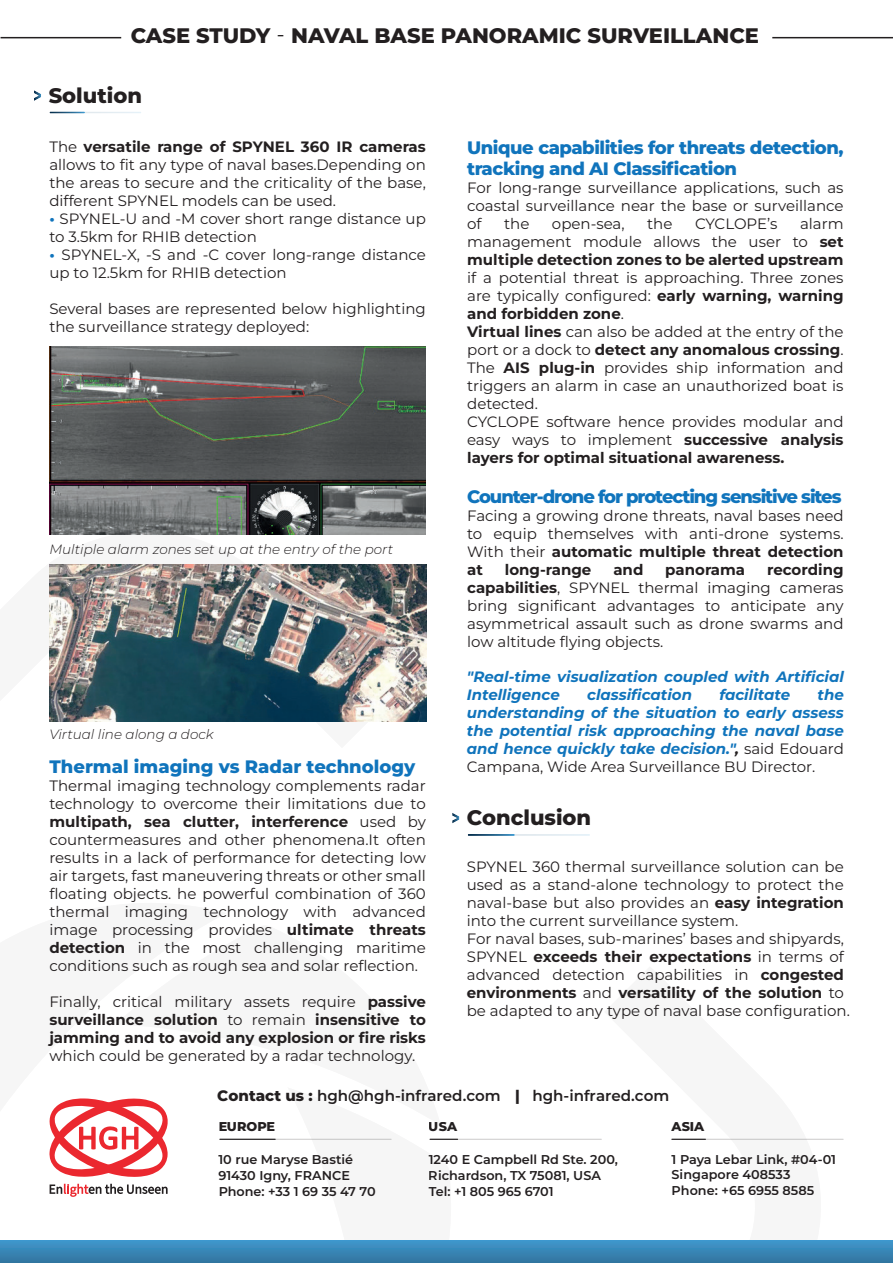
<style>
.page{position:relative;width:893px;height:1263px;background:#fff}
.page>*{position:absolute;margin:0;border:0;box-sizing:border-box;transform-origin:0 0}
.t1{font:800 21px "Montserrat";color:#231f20}
.t2{font:800 18px/21.6px "Montserrat";letter-spacing:-.025em;color:#1074bc}
.t3{font:800 18px "Montserrat";letter-spacing:-.06em;color:#1074bc}
.t4{font:800 18px "Montserrat";color:#1074bc}
.t5{font:600 15.15px "Montserrat";color:#231f20}
.t6{font:15px/18px "Montserrat";color:#231f20}
.t7{font:italic 700 15px/18px "Montserrat";color:#1074bc}
.t8{font:700 15px/18px "Montserrat";color:#231f20;text-align:justify}
.t9{font:italic 300 13.5px "Montserrat";color:#231f20}
.t10{font:600 12.75px/16.2px "Montserrat";color:#231f20}
.t11{font:800 12.75px "Montserrat";color:#231f20}
.s1{font-weight:400}
.s2{font-weight:700}
.s3{font-weight:700;color:#1074bc}
.s4{color:#231f20}
.s5{font-weight:400;font-style:normal;color:#231f20}
.s6{font-weight:800}
</style>
<div class="page">
<svg style="left:0;top:1240px;width:893px;height:23px;background:#3885b5"></svg>
<svg style="left:50px;top:112px;width:35px;height:1px"></svg>
<svg style="left:34px;top:90px;width:7px;height:11px"></svg>
<svg style="left:468px;top:834px;width:47px;height:2px"></svg>
<svg style="left:452px;top:813px;width:7px;height:10px"></svg>
<hr style="left:219px;top:1139px;width:173px;height:1px;background:#231f20">
<hr style="left:430px;top:1139px;width:172px;height:1px;background:#231f20">
<svg style="left:287px;top:1138px;width:171px;height:125px"></svg>
<hr style="left:671px;top:1139px;width:173px;height:1px;background:#231f20">
<svg style="left:49px;top:1098px;width:119px;height:79px"></svg>
<svg style="left:50px;top:1184px;width:118px;height:13px"></svg>
<hr style="left:772px;top:37px;width:121px;height:1px;background:#231f20">
<hr style="left:1px;top:37px;width:120px;height:1px;background:#231f20">
<img style="left:49px;top:346px;width:376px;height:189px">
<img style="left:49px;top:565px;width:377px;height:156px">
<h1 class="t1" style="left:131px;top:27px;width:630px">CASE STUDY <span class="s1">-</span> NAVAL BASE PANORAMIC SURVEILLANCE</h1>
<h1 class="t1" style="left:49px;top:86px;width:95px">Solution</h1>
<p class="t6" style="left:49px;top:138px;width:378px">The <span class="s2">versatile range of SPYNEL 360 IR cameras </span>allows to fit any type of naval bases.Depending on the areas to secure and the criticality of the base, different SPYNEL models can be used.<br><span class="s3">ï</span> SPYNEL-U and -M cover short range distance up to 3.5km for RHIB detection<br><span class="s3">ï</span> SPYNEL-X, -S and -C cover long-range distance up to 12.5km for RHIB detection</p>
<p class="t6" style="left:49px;top:300px;width:378px">Several bases are represented below highlighting the surveillance strategy deployed:</p>
<p class="t9" style="left:49px;top:544px;width:345px">Multiple alarm zones set up at the entry of the port</p>
<p class="t9" style="left:49px;top:729px;width:166px">Virtual line along a dock</p>
<p class="t4" style="left:49px;top:759px;width:367px">Thermal imaging vs Radar technology</p>
<p class="t6" style="left:49px;top:778px;width:378px;text-align:justify">Thermal imaging technology complements radar technology to overcome their limitations due to <span class="s2">multipath, sea clutter, interference</span> used by countermeasures and other phenomena.It often results in a lack of performance for detecting low air targets, fast maneuvering threats or other small floating objects. he powerful combination of 360 thermal imaging technology with advanced image processing provides <span class="s2">ultimate threats detection</span> in the most challenging maritime conditions such as rough sea and solar reflection.</p>
<p class="t8" style="left:49px;top:994px;width:378px"><span class="s1">Finally, critical military assets require</span> passive surveillance solution <span class="s1">to remain</span> insensitive to jamming and to avoid any explosion or fire risks</p>
<p class="t6" style="left:49px;top:1048px;width:367px">which could be generated by a radar technology.</p>
<p class="t2" style="left:467px;top:138px;width:378px">Unique capabilities for threats detection, tracking and AI Classification</p>
<p class="t6" style="left:467px;top:180px;width:378px;text-align:justify">For long-range surveillance applications, such as coastal surveillance near the base or surveillance of</p>
<p class="t6" style="left:504px;top:216px;width:27px">the</p>
<p class="t6" style="left:552px;top:216px;width:74px">open-sea,</p>
<p class="t6" style="left:647px;top:216px;width:27px">the</p>
<p class="t6" style="left:695px;top:216px;width:84px">CYCLOPE’s</p>
<p class="t8" style="left:467px;top:216px;width:378px;text-indent:333px"><span class="s1">alarm management module allows the user to</span> set multiple detection zones to be alerted upstream</p>
<p class="t6" style="left:467px;top:270px;width:378px">if a potential threat is approaching. Three zones are typically configured: <span class="s2">early warning, warning and forbidden zone</span>.<br><span class="s2">Virtual lines</span> can also be added at the entry of the port or a dock to <span class="s2">detect any anomalous crossing</span>.<br>The <span class="s2">AIS plug-in</span> provides ship information and triggers an alarm in case an unauthorized boat is detected.<br>CYCLOPE software hence provides modular and easy ways to implement <span class="s2">successive analysis layers for optimal situational awareness.</span></p>
<p class="t3" style="left:467px;top:488px;width:376px">Counter-drone for protecting sensitive sites</p>
<p class="t6" style="left:467px;top:507px;width:378px;text-align:justify">Facing a growing drone threats, naval bases need to equip themselves with anti-drone systems.<br>With their <span class="s2">automatic multiple threat detection at</span></p>
<p class="t6" style="left:467px;top:561px;width:378px;text-align:justify;text-indent:300px"><span class="s2">recording capabilities</span>, SPYNEL thermal imaging cameras bring significant advantages to anticipate any asymmetrical assault such as drone swarms and low altitude flying objects.</p>
<p class="t8" style="left:505px;top:562px;width:88px">long-range</p>
<p class="t8" style="left:613px;top:562px;width:32px">and</p>
<p class="t8" style="left:665px;top:562px;width:81px">panorama</p>
<p class="t7" style="left:467px;top:667px;width:379px">"Real-time visualization coupled with Artificial<br>Intelligence</p>
<p class="t7" style="left:587px;top:685px;width:106px">classification</p>
<p class="t7" style="left:719px;top:685px;width:72px">facilitate</p>
<p class="t7" style="left:467px;top:685px;width:379px;text-align:justify;text-indent:351px">the understanding of the situation to early assess the potential risk approaching the naval base and hence quickly take decision."<span class="s4">,</span> <span class="s5">said Edouard Campana, Wide Area Surveillance BU Director.</span></p>
<h1 class="t1" style="left:467px;top:808px;width:126px">Conclusion</h1>
<p class="t6" style="left:467px;top:858px;width:385px">SPYNEL 360 thermal surveillance solution can be used as a stand-alone technology to protect the naval-base but also provides an <span class="s2">easy integration </span>into the current surveillance system.<br>For naval bases, sub-marines’ bases and shipyards, SPYNEL <span class="s2">exceeds their expectations</span> in terms of advanced detection capabilities in <span class="s2">congested environments</span> and <span class="s2">versatility of the solution</span> to be adapted to any type of naval base configuration.</p>
<p class="t5" style="left:217px;top:1090px;width:453px"><span class="s6">Contact us :</span> hgh@hgh-infrared.com <span class="s6">|</span> hgh-infrared.com</p>
<p class="t11" style="left:218px;top:1122px;width:58px">EUROPE</p>
<p class="t10" style="left:218px;top:1152px;width:159px">10 rue Maryse Bastié<br>91430 Igny, FRANCE<br>Phone: +33 1 69 35 47 70</p>
<p class="t11" style="left:429px;top:1122px;width:30px">USA</p>
<p class="t10" style="left:429px;top:1152px;width:191px">1240 E Campbell Rd Ste. 200,<br>Richardson, TX 75081, USA<br>Tel: +1 805 965 6701</p>
<p class="t11" style="left:672px;top:1122px;width:34px">ASIA</p>
<p class="t10" style="left:672px;top:1152px;width:166px;line-height:15.3px">1 Paya Lebar Link, #04-01<br>Singapore 408533<br>Phone: +65 6955 8585</p>
</div>
